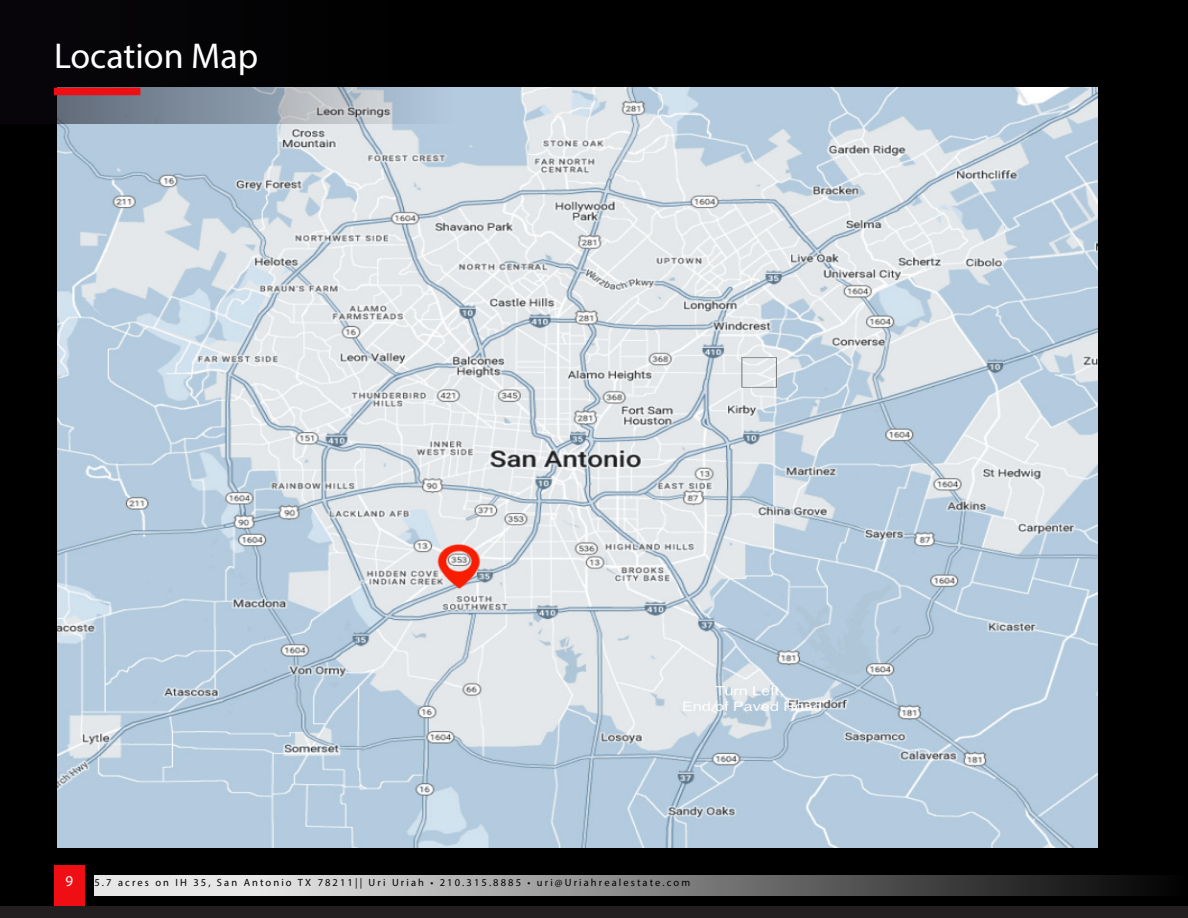
<style>
.page{position:relative;width:1188px;height:918px;background:#fff}
.page>*{position:absolute;margin:0;border:0;box-sizing:border-box;transform-origin:0 0}
.P_-_Paragraph_Style3{font:36px "Myriad Pro";color:#fff}
.Paragraph_Style1{font:15px "Myriad Pro";color:#fff}
.P_-_Paragraph_Style3-2{font:10.5px "Myriad Pro";letter-spacing:.2em;color:#000}
</style>
<div class="page">
<div style="left:0;top:0;width:1188px;height:907px;background:#000"></div>
<img style="left:57px;top:88px;width:1041px;height:760px">
<svg style="left:54px;top:87px;width:418px;height:36px"></svg>
<svg style="left:94px;top:876px;width:1052px;height:20px"></svg>
<div style="left:54px;top:865px;width:31px;height:42px;background:#ef0e14"></div>
<div style="left:0;top:907px;width:1188px;height:11px;background:#231f20"></div>
<div style="left:54px;top:88px;width:86px;height:7px;background:#ef0e14"></div>
<p class="P_-_Paragraph_Style3" style="left:54px;top:33px;width:206px">Location Map</p>
<p class="Paragraph_Style1" style="left:65px;top:872px;width:9px">9</p>
<p class="P_-_Paragraph_Style3-2" style="left:94px;top:876px;width:597px">5.7 acres on IH 35, San Antonio TX 78211|| Uri Uriah • 210.315.8885 • uri@Uriahrealestate.com</p>
</div>
